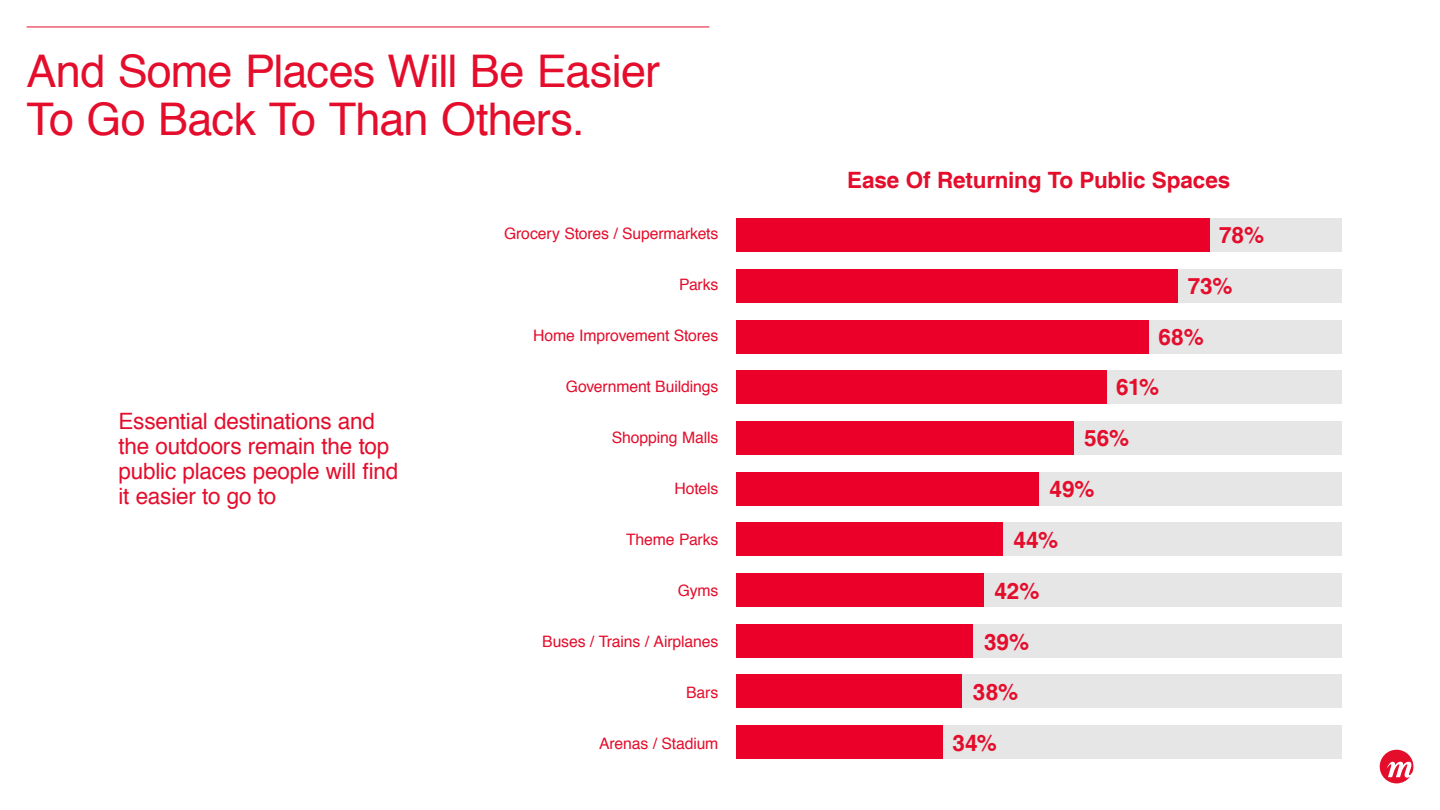
<style>
.page{position:relative;width:1440px;height:810px;background:#fff}
.page>*{position:absolute;margin:0;border:0;box-sizing:border-box;transform-origin:0 0}
.t1{font:45px/48px "Helvetica";letter-spacing:-.02em;color:#e40d2c}
.t2{font:22.5px/24.8px "Helvetica";letter-spacing:-.01em;color:#e40d2c}
.t3{font:700 22.5px "Helvetica";letter-spacing:-.005em;color:#e40d2c}
.t4{font:15.75px "Helvetica";letter-spacing:-.01em;color:#e40d2c}
</style>
<div class="page">
<svg style="left:1380px;top:750px;width:33px;height:33px"></svg>
<hr style="left:27px;top:27px;width:682px;height:1px;background:#e40d2c">
<div style="left:736px;top:219px;width:606px;height:33px;background:#e6e6e6"></div>
<div style="left:736px;top:269px;width:606px;height:34px;background:#e6e6e6"></div>
<div style="left:736px;top:320px;width:606px;height:34px;background:#e6e6e6"></div>
<div style="left:736px;top:371px;width:606px;height:33px;background:#e6e6e6"></div>
<div style="left:736px;top:421px;width:606px;height:34px;background:#e6e6e6"></div>
<div style="left:736px;top:472px;width:606px;height:34px;background:#e6e6e6"></div>
<div style="left:736px;top:523px;width:606px;height:33px;background:#e6e6e6"></div>
<div style="left:736px;top:624px;width:606px;height:33px;background:#e6e6e6"></div>
<div style="left:736px;top:675px;width:606px;height:33px;background:#e6e6e6"></div>
<div style="left:736px;top:725px;width:606px;height:34px;background:#e6e6e6"></div>
<div style="left:736px;top:219px;width:474px;height:33px;background:#eb0029"></div>
<div style="left:736px;top:269px;width:441px;height:34px;background:#eb0029"></div>
<div style="left:736px;top:320px;width:412px;height:34px;background:#eb0029"></div>
<div style="left:736px;top:371px;width:370px;height:33px;background:#eb0029"></div>
<div style="left:736px;top:421px;width:338px;height:34px;background:#eb0029"></div>
<div style="left:736px;top:472px;width:303px;height:34px;background:#eb0029"></div>
<div style="left:736px;top:523px;width:266px;height:33px;background:#eb0029"></div>
<div style="left:736px;top:624px;width:237px;height:33px;background:#eb0029"></div>
<div style="left:736px;top:573px;width:606px;height:34px;background:#e6e6e6"></div>
<div style="left:736px;top:573px;width:248px;height:34px;background:#eb0029"></div>
<div style="left:736px;top:675px;width:225px;height:33px;background:#eb0029"></div>
<div style="left:736px;top:725px;width:206px;height:34px;background:#eb0029"></div>
<h1 class="t1" style="left:27px;top:48px;width:635px">And Some Places Will Be Easier<br>To Go Back To Than Others.</h1>
<h2 class="t2" style="left:118px;top:410px;width:281px">Essential destinations and the outdoors remain the top public places people will find it easier to go to</h2>
<p class="t4" style="left:504px;top:221px;width:216px">Grocery Stores / Supermarkets</p>
<p class="t4" style="left:679px;top:272px;width:41px">Parks</p>
<p class="t4" style="left:533px;top:323px;width:187px">Home Improvement Stores</p>
<p class="t4" style="left:566px;top:374px;width:154px">Government Buildings</p>
<p class="t4" style="left:612px;top:425px;width:108px">Shopping Malls</p>
<p class="t4" style="left:675px;top:476px;width:45px">Hotels</p>
<p class="t4" style="left:626px;top:527px;width:94px">Theme Parks</p>
<p class="t4" style="left:678px;top:578px;width:42px">Gyms</p>
<p class="t4" style="left:542px;top:629px;width:178px">Buses / Trains / Airplanes</p>
<p class="t4" style="left:686px;top:680px;width:34px">Bars</p>
<p class="t4" style="left:599px;top:731px;width:121px">Arenas / Stadium</p>
<h2 class="t3" style="left:847px;top:166px;width:385px">Ease Of Returning To Public Spaces</h2>
<h2 class="t3" style="left:1219px;top:221px;width:46px">78%</h2>
<h2 class="t3" style="left:1188px;top:272px;width:46px">73%</h2>
<h2 class="t3" style="left:1159px;top:323px;width:47px">68%</h2>
<h2 class="t3" style="left:1116px;top:374px;width:45px">61%</h2>
<h2 class="t3" style="left:1084px;top:425px;width:47px">56%</h2>
<h2 class="t3" style="left:1049px;top:475px;width:47px">49%</h2>
<h2 class="t3" style="left:1014px;top:526px;width:46px">44%</h2>
<h2 class="t3" style="left:995px;top:577px;width:46px">42%</h2>
<h2 class="t3" style="left:984px;top:628px;width:47px">39%</h2>
<h2 class="t3" style="left:973px;top:679px;width:47px">38%</h2>
<h2 class="t3" style="left:952px;top:730px;width:46px">34%</h2>
</div>
